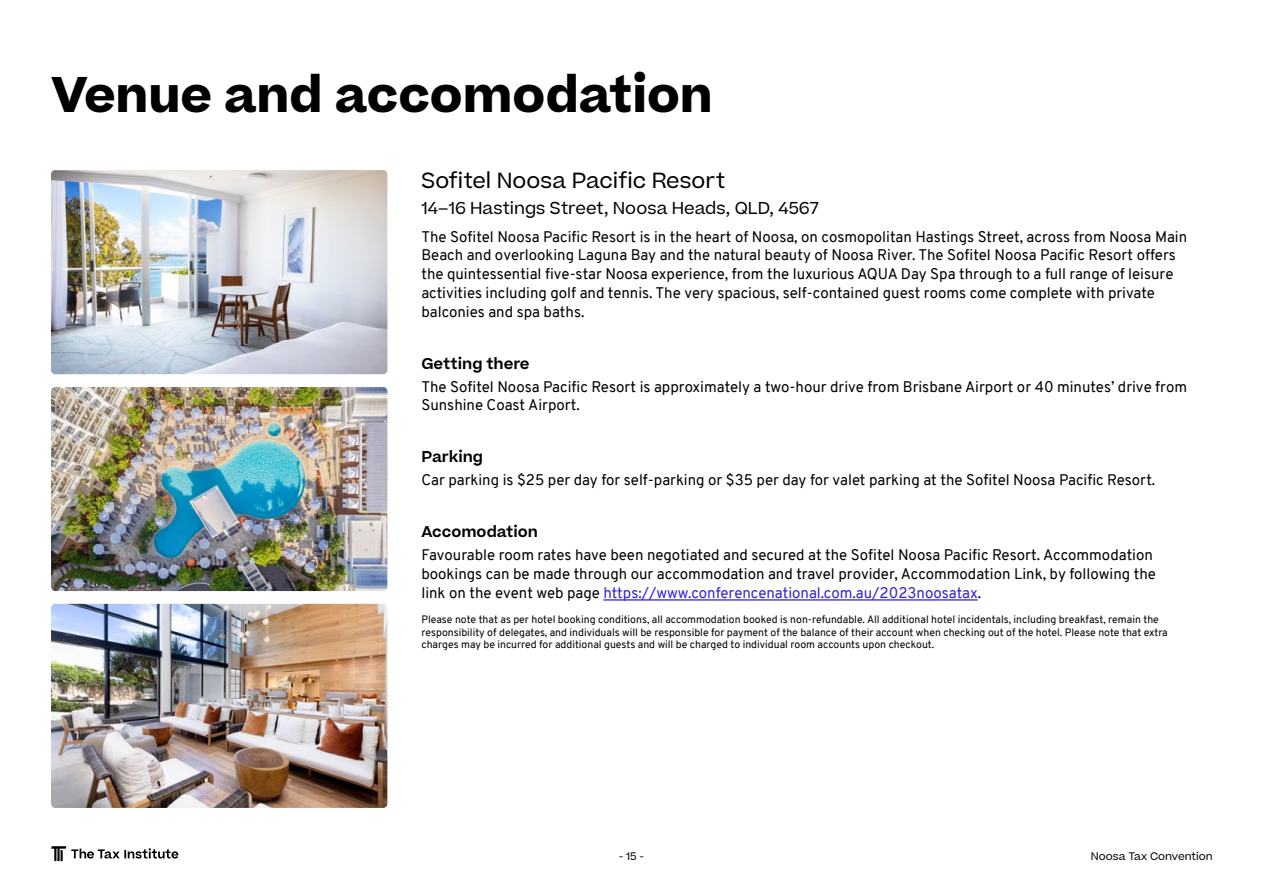
<style>
.page{position:relative;width:1263px;height:893px;background:#fff}
.page>*{position:absolute;margin:0;border:0;box-sizing:border-box;transform-origin:0 0}
.t1{font:700 48px "Beatrice";color:#000}
.t2{font:21px "Beatrice";color:#000}
.t3{font:16.5px "Beatrice";color:#000}
.t4{font:15px/18.8px "Overpass";color:#000}
.t5{font:600 15px "Beatrice";color:#000}
.t6{font:10.5px/12.6px "Overpass";color:#000}
.t7{font:10.5px "Beatrice";color:#000}
.s1{color:#3021da}
</style>
<div class="page">
<img style="left:51px;top:170px;width:336px;height:204px">
<img style="left:51px;top:387px;width:336px;height:204px">
<img style="left:51px;top:604px;width:336px;height:204px">
<hr style="left:603px;top:599px;width:375px;height:2px;background:#3021da">
<svg style="left:51px;top:846px;width:127px;height:15px"></svg>
<h1 class="t1" style="left:51px;top:61px;width:663px">Venue and accomodation</h1>
<h2 class="t2" style="left:421px;top:166px;width:305px">Sofitel Noosa Pacific Resort</h2>
<p class="t3" style="left:421px;top:198px;width:399px">14–16 Hastings Street, Noosa Heads, QLD, 4567</p>
<p class="t4" style="left:421px;top:227px;width:767px">The Sofitel Noosa Pacific Resort is in the heart of Noosa, on cosmopolitan Hastings Street, across from Noosa Main Beach and overlooking Laguna Bay and the natural beauty of Noosa River. The Sofitel Noosa Pacific Resort offers the quintessential five-star Noosa experience, from the luxurious AQUA Day Spa through to a full range of leisure activities including golf and tennis. The very spacious, self-contained guest rooms come complete with private balconies and spa baths.</p>
<p class="t5" style="left:421px;top:353px;width:110px">Getting there</p>
<p class="t4" style="left:421px;top:377px;width:767px">The Sofitel Noosa Pacific Resort is approximately a two-hour drive from Brisbane Airport or 40 minutes’ drive from<br>Sunshine Coast Airport.</p>
<p class="t5" style="left:421px;top:447px;width:63px">Parking</p>
<p class="t4" style="left:421px;top:471px;width:735px">Car parking is $25 per day for self-parking or $35 per day for valet parking at the Sofitel Noosa Pacific Resort.</p>
<p class="t5" style="left:421px;top:522px;width:118px">Accomodation</p>
<p class="t4" style="left:421px;top:546px;width:736px">Favourable room rates have been negotiated and secured at the Sofitel Noosa Pacific Resort. Accommodation bookings can be made through our accommodation and travel provider, Accommodation Link, by following the link on the event web page <span class="s1">https://www.conferencenational.com.au/2023noosatax</span>.</p>
<p class="t6" style="left:421px;top:613px;width:748px">Please note that as per hotel booking conditions, all accommodation booked is non-refundable. All additional hotel incidentals, including breakfast, remain the responsibility of delegates, and individuals will be responsible for payment of the balance of their account when checking out of the hotel. Please note that extra charges may be incurred for additional guests and will be charged to individual room accounts upon checkout.</p>
<p class="t7" style="left:619px;top:849px;width:27px">- 15 -</p>
<p class="t7" style="left:1091px;top:849px;width:123px">Noosa Tax Convention</p>
</div>
